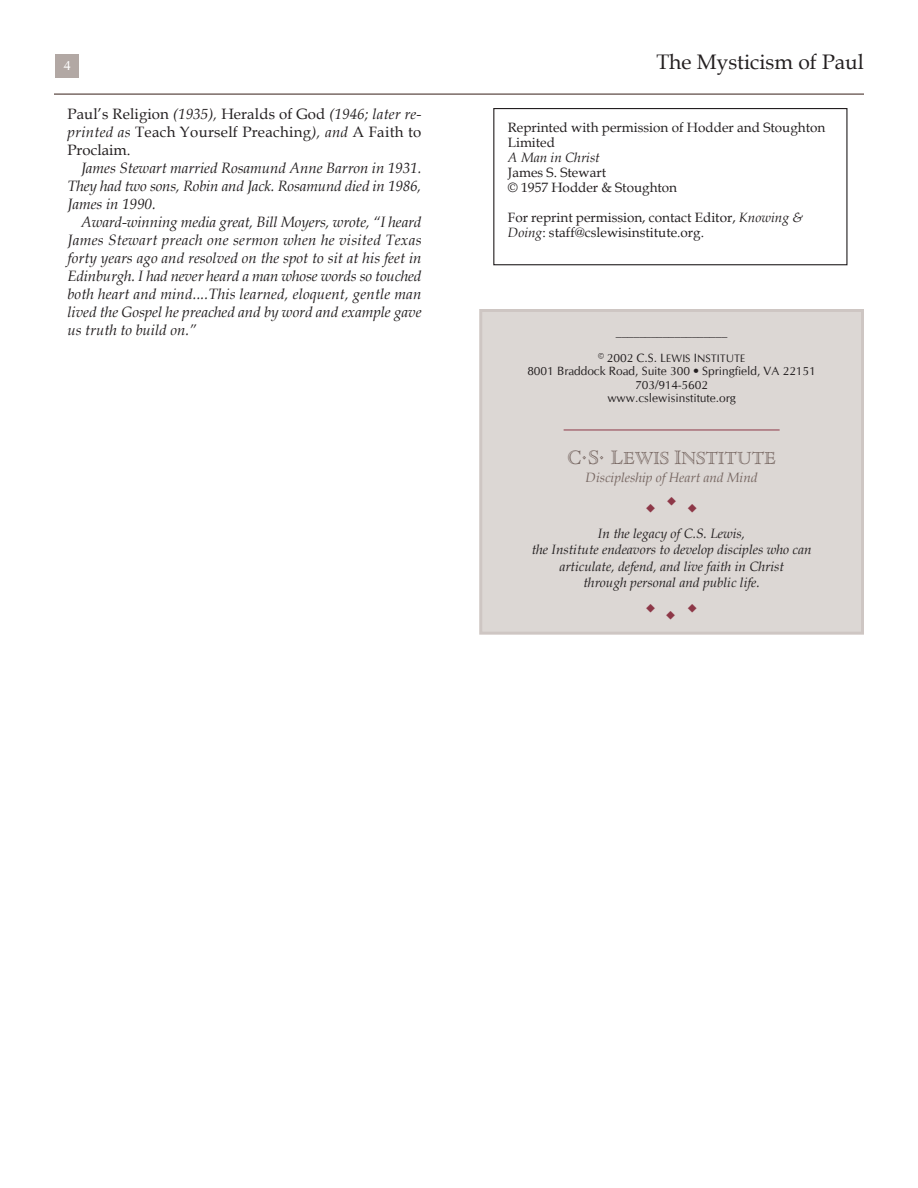
<style>
.page{position:relative;width:918px;height:1188px;background:#fff}
.page>*{position:absolute;margin:0;border:0;box-sizing:border-box;transform-origin:0 0}
.t1{font:21px "Book Antiqua";color:#231f20}
.t2{font:18.9px "Cloister Open Face";color:#776762}
.t3{font:italic 15px/18px "Book Antiqua";color:#231f20;text-align:justify}
.t4{font:15px/18px "Book Antiqua";letter-spacing:.02em;color:#231f20;text-align:justify}
.t5{font:13.5px/15px "Book Antiqua";color:#231f20}
.t6{font:italic 13.5px/16.5px "Book Antiqua";color:#231f20;text-align:center}
.t7{font:italic 13.5px "Book Antiqua";color:#776762}
.t8{font:13.5px "CG Omega";color:#fff}
.t9{font:12px/13.5px "CG Omega";color:#231f20;text-align:center}
.t10{font:10.8px "CG Omega";color:#231f20}
.s1{font-style:italic}
.s2{font-size:12px}
.s3{font-size:21px}
</style>
<div class="page">
<div style="left:55px;top:54px;width:24px;height:24px;background:#b2a8a4"></div>
<hr style="left:54px;top:94px;width:810px;height:1px;background:#776762">
<div style="left:481px;top:311px;width:381px;height:322px;background:#dcd7d4"></div>
<div style="left:479px;top:309px;width:385px;height:326px;border:3px solid #cec6c3"></div>
<hr style="left:564px;top:430px;width:216px;height:1px;background:#8d3747">
<div style="left:493px;top:108px;width:355px;height:157px;border:1px solid #231f20"></div>
<p class="t8" style="left:63px;top:57px;width:9px">4</p>
<h1 class="t1" style="left:656px;top:48px;width:209px">The Mysticism of Paul</h1>
<p class="t4" style="left:68px;top:104px;width:356px">Paul’s Religion <span class="s1">(1935),</span> Heralds of God <span class="s1">(1946; later re&shy;printed as</span> Teach Yourself Preaching<span class="s1">), and</span> A Faith to Proclaim.</p>
<p class="t3" style="left:68px;top:158px;width:356px;text-indent:14px">James Stewart married Rosamund Anne Barron in 1931.<br>They had two sons, Robin and Jack. Rosamund died in 1986, James in 1990.</p>
<p class="t3" style="left:68px;top:212px;width:356px;text-indent:14px">Award-winning media great, Bill Moyers, wrote, “I heard James Stewart preach one sermon when he visited Texas forty years ago and resolved on the spot to sit at his feet in Edinburgh. I had never heard a man whose words so touched both heart and mind....This learned, eloquent, gentle man lived the Gospel he preached and by word and example gave us truth to build on.”</p>
<p class="t9" style="left:616px;top:324px;width:113px">___________________</p>
<p class="t10" style="left:598px;top:352px;width:149px"><span class="s2">© 2002 C.S. L</span>EWIS <span class="s2">I</span>NSTITUTE</p>
<p class="t9" style="left:527px;top:365px;width:290px">8001 Braddock Road, Suite 300 • Springfield, VA 22151<br>703/914-5602<br>www.cslewisinstitute.org</p>
<p class="t5" style="left:508px;top:120px;width:319px">Reprinted with permission of Hodder and Stoughton<br>Limited</p>
<p class="t6" style="left:508px;top:149px;width:93px">A Man in Christ</p>
<p class="t5" style="left:508px;top:165px;width:171px">James S. Stewart<br>© 1957 Hodder &amp; Stoughton</p>
<p class="t5" style="left:508px;top:210px;width:297px">For reprint permission, contact Editor, <span class="s1">Knowing &amp;<br>Doing</span>: staff@cslewisinstitute.org.</p>
<p class="t2" style="left:567px;top:448px;width:210px"><span class="s3">C</span><sup>.</sup><span class="s3">S</span><sup>.</sup> <span class="s3">L</span>EWIS <span class="s3">I</span>NSTITUTE</p>
<p class="t7" style="left:586px;top:468px;width:174px">Discipleship of Heart and Mind</p>
<p class="t6" style="left:532px;top:524px;width:281px">In the legacy of C.S. Lewis,<br>the Institute endeavors to develop disciples who can articulate, defend, and live faith in Christ<br>through personal and public life.</p>
</div>
